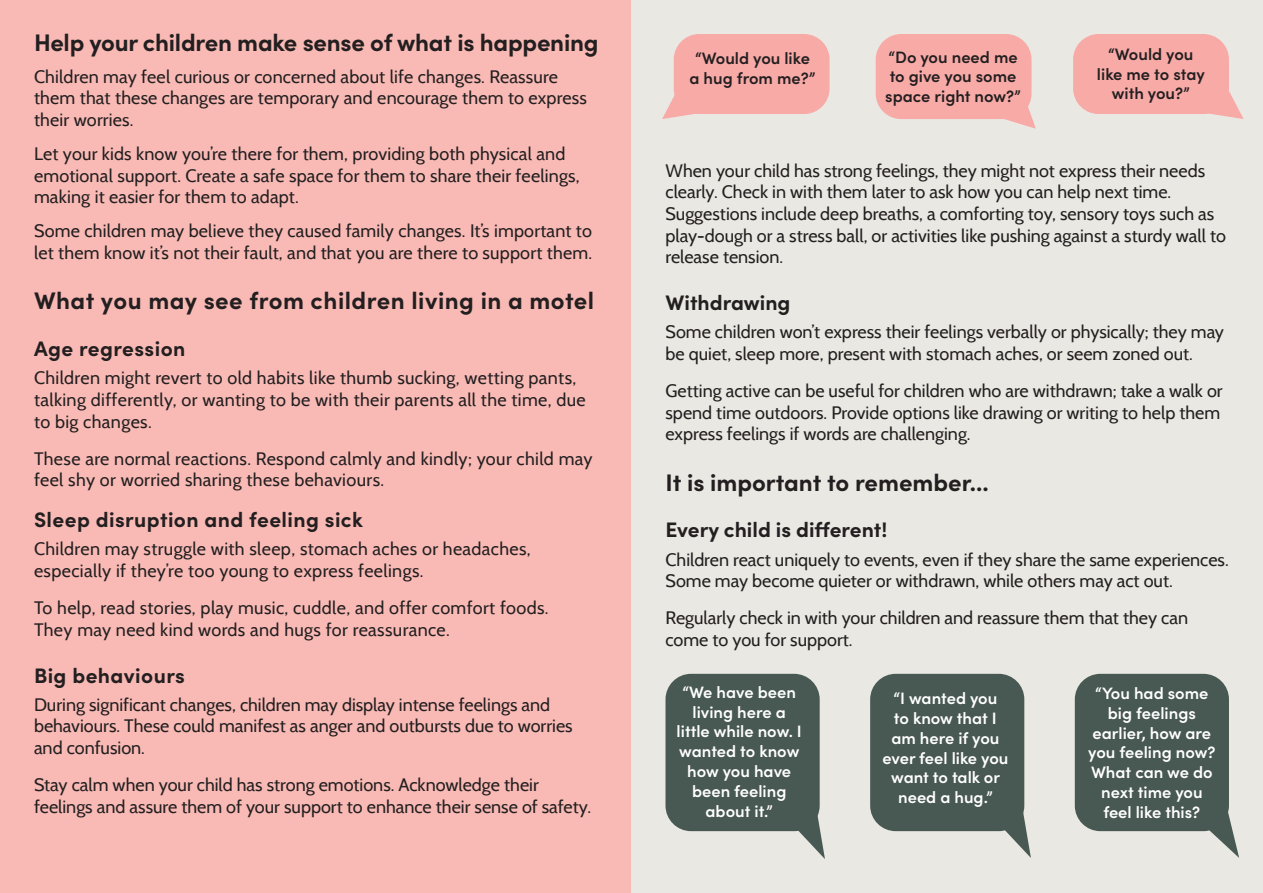
<style>
.page{position:relative;width:1263px;height:893px;background:#fff}
.page>*{position:absolute;margin:0;border:0;box-sizing:border-box;transform-origin:0 0}
.t1{font:700 24px "Sofia Pro";color:#231f20}
.t2{font:700 24px "Sofia Pro";letter-spacing:.02em;color:#231f20}
.t3{font:700 21px "Sofia Pro";letter-spacing:.02em;color:#231f20}
.t4{font:700 21px "Sofia Pro";color:#231f20}
.t5{font:18px/21.6px "Cabin";color:#231f20}
.t6{font:18px/21.6px "Cabin";letter-spacing:.02em;color:#231f20}
.t7{font:600 16.5px/19.8px "Sofia Pro";color:#fff;text-align:center}
.t8{font:600 16.5px/19.8px "Sofia Pro";color:#231f20;text-align:center}
</style>
<div class="page">
<div style="left:0;top:0;width:631px;height:893px;background:#f9bab5"></div>
<div style="left:631px;top:0;width:632px;height:893px;background:#eae8e3"></div>
<div style="left:674px;top:34px;width:155px;height:80px;background:#f8aaa7;border-radius:26px"></div>
<div style="left:876px;top:34px;width:155px;height:85px;background:#f8aaa7;border-radius:26px"></div>
<div style="left:1073px;top:34px;width:156px;height:80px;background:#f8aaa7;border-radius:26px"></div>
<svg style="left:662px;top:93px;width:32px;height:26px"></svg>
<svg style="left:1004px;top:99px;width:32px;height:30px"></svg>
<svg style="left:1207px;top:91px;width:36px;height:28px"></svg>
<div style="left:665px;top:674px;width:155px;height:157px;background:#485853;border-radius:26px"></div>
<div style="left:870px;top:674px;width:154px;height:157px;background:#485853;border-radius:26px"></div>
<div style="left:1075px;top:674px;width:154px;height:157px;background:#485853;border-radius:26px"></div>
<svg style="left:793px;top:809px;width:32px;height:50px"></svg>
<svg style="left:999px;top:808px;width:32px;height:50px"></svg>
<svg style="left:1205px;top:809px;width:34px;height:49px"></svg>
<p class="t1" style="left:34px;top:24px;width:566px">Help your children make sense of what is happening</p>
<p class="t5" style="left:34px;top:65px;width:554px">Children may feel curious or concerned about life changes. Reassure them that these changes are temporary and encourage them to express their worries.</p>
<p class="t5" style="left:34px;top:143px;width:547px">Let your kids know you’re there for them, providing both physical and emotional support. Create a safe space for them to share their feelings, making it easier for them to adapt.</p>
<p class="t5" style="left:34px;top:220px;width:559px">Some children may believe they caused family changes. It’s important to let them know it’s not their fault, and that you are there to support them.</p>
<p class="t2" style="left:34px;top:282px;width:562px">What you may see from children living in a motel</p>
<p class="t3" style="left:34px;top:333px;width:153px">Age regression</p>
<p class="t6" style="left:34px;top:367px;width:553px">Children might revert to old habits like thumb sucking, wetting pants, talking differently, or wanting to be with their parents all the time, due to big changes.</p>
<p class="t6" style="left:34px;top:447px;width:560px">These are normal reactions. Respond calmly and kindly; your child may feel shy or worried sharing these behaviours.</p>
<p class="t3" style="left:34px;top:504px;width:331px">Sleep disruption and feeling sick</p>
<p class="t6" style="left:34px;top:538px;width:498px">Children may struggle with sleep, stomach aches or headaches, especially if they’re too young to express feelings.</p>
<p class="t6" style="left:34px;top:597px;width:516px">To help, read stories, play music, cuddle, and offer comfort foods.<br>They may need kind words and hugs for reassurance.</p>
<p class="t3" style="left:34px;top:659px;width:152px">Big behaviours</p>
<p class="t5" style="left:34px;top:693px;width:540px">During significant changes, children may display intense feelings and behaviours. These could manifest as anger and outbursts due to worries and confusion.</p>
<p class="t5" style="left:34px;top:774px;width:559px">Stay calm when your child has strong emotions. Acknowledge their feelings and assure them of your support to enhance their sense of safety.</p>
<p class="t8" style="left:689px;top:48px;width:127px">“Would you like a hug from me?”</p>
<p class="t8" style="left:1097px;top:43px;width:109px">“Would you like me to stay with you?”</p>
<p class="t8" style="left:885px;top:46px;width:137px;text-align:left">“Do you need me to give you some space right now?”</p>
<p class="t5" style="left:665px;top:160px;width:562px">When your child has strong feelings, they might not express their needs clearly. Check in with them later to ask how you can help next time.<br>Suggestions include deep breaths, a comforting toy, sensory toys such as play-dough or a stress ball, or activities like pushing against a sturdy wall to release tension.</p>
<p class="t4" style="left:665px;top:286px;width:127px">Withdrawing</p>
<p class="t5" style="left:665px;top:321px;width:560px">Some children won’t express their feelings verbally or physically; they may be quiet, sleep more, present with stomach aches, or seem zoned out.</p>
<p class="t5" style="left:665px;top:380px;width:559px">Getting active can be useful for children who are withdrawn; take a walk or spend time outdoors. Provide options like drawing or writing to help them express feelings if words are challenging.</p>
<p class="t1" style="left:665px;top:464px;width:325px">It is important to remember...</p>
<p class="t4" style="left:665px;top:514px;width:223px">Every child is different!</p>
<p class="t5" style="left:665px;top:548px;width:565px">Children react uniquely to events, even if they share the same experiences.<br>Some may become quieter or withdrawn, while others may act out.</p>
<p class="t5" style="left:665px;top:607px;width:524px">Regularly check in with your children and reassure them that they can come to you for support.</p>
<p class="t7" style="left:677px;top:681px;width:127px">“We have been living here a little while now. I wanted to know how you have been feeling about it.”</p>
<p class="t7" style="left:882px;top:687px;width:127px">“I wanted you<br>to know that I am here if you ever feel like you want to talk or need a hug.”</p>
<p class="t7" style="left:1088px;top:682px;width:129px">“You had some big feelings earlier, how are you feeling now?<br>What can we do next time you feel like this?</p>
</div>
